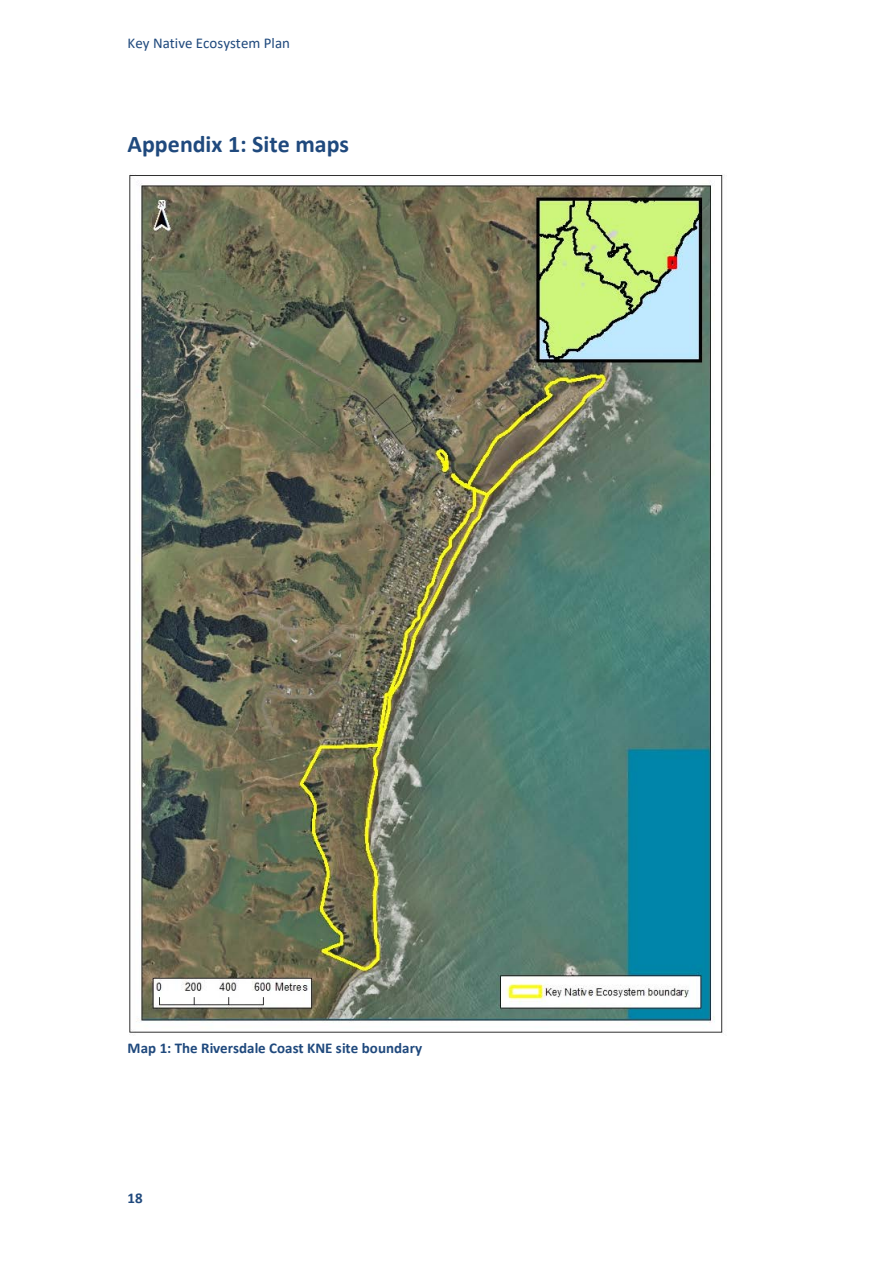
<style>
.page{position:relative;width:893px;height:1264px;background:#fff}
.page>*{position:absolute;margin:0;border:0;box-sizing:border-box;transform-origin:0 0}
.t1{font:700 24px "Calibri";color:#1f497d}
.t2{font:700 15px "Calibri";letter-spacing:.005em;color:#1f497d}
.t3{font:15px "Calibri";color:#1f497d}
</style>
<div class="page">
<img style="left:129px;top:174px;width:598px;height:859px">
<p class="t3" style="left:128px;top:33px;width:164px">Key Native Ecosystem Plan</p>
<h1 class="t1" style="left:128px;top:127px;width:223px">Appendix 1: Site maps</h1>
<p class="t2" style="left:128px;top:1037px;width:296px">Map 1: The Riversdale Coast KNE site boundary</p>
<p class="t2" style="left:128px;top:1187px;width:17px">18</p>
</div>
